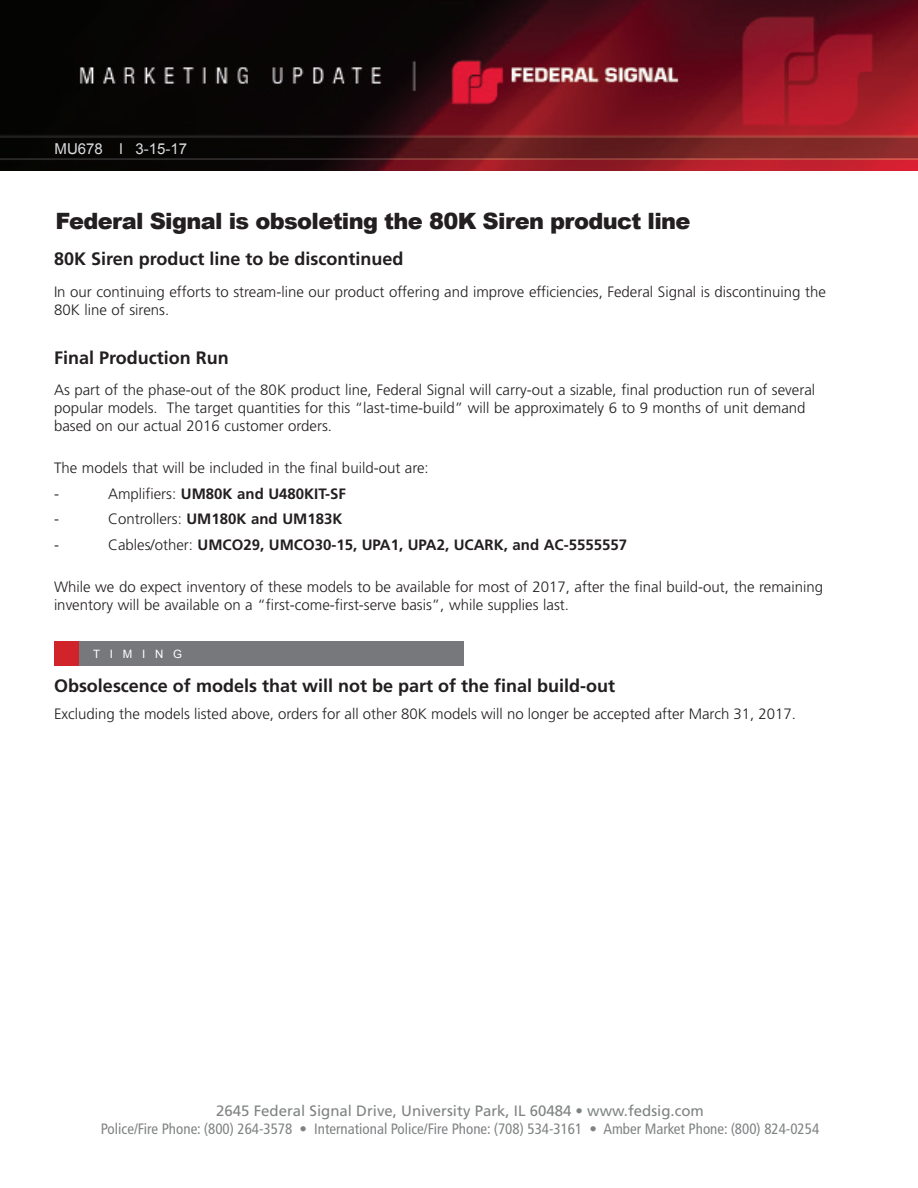
<style>
.page{position:relative;width:918px;height:1188px;background:#fff}
.page>*{position:absolute;margin:0;border:0;box-sizing:border-box;transform-origin:0 0}
.t1{font:900 22.5px "Arial";letter-spacing:-.03em;color:#231f20}
.t2{font:700 18px "Frutiger";color:#231f20}
.t3{font:300 15px/18px "Frutiger";color:#231f20}
.t4{font:700 15px "Frutiger";color:#231f20}
.t5{font:condensed 15px "Frutiger";color:#808384}
.t6{font:15px "Frutiger";color:#808384}
.t7{font:15px "Arial";color:#dcdddf}
.t8{font:11.55px "Arial";letter-spacing:.85em;color:#fff}
.s1{font-weight:300}
</style>
<div class="page">
<img style="left:0;top:0;width:918px;height:171px">
<div style="left:54px;top:642px;width:26px;height:24px;background:#d1232a"></div>
<div style="left:79px;top:642px;width:384px;height:24px;background:#76787b"></div>
<p class="t7" style="left:55px;top:139px;width:134px">MU678 l 3-15-17</p>
<h1 class="t1" style="left:56px;top:205px;width:637px">Federal Signal is obsoleting the 80K Siren product line</h1>
<p class="t2" style="left:54px;top:248px;width:351px">80K Siren product line to be discontinued</p>
<p class="t3" style="left:54px;top:283px;width:773px">In our continuing efforts to stream-line our product offering and improve efficiencies, Federal Signal is discontinuing the<br>80K line of sirens.</p>
<p class="t2" style="left:54px;top:347px;width:176px">Final Production Run</p>
<p class="t3" style="left:54px;top:381px;width:763px">As part of the phase-out of the 80K product line, Federal Signal will carry-out a sizable, final production run of several popular models. The target quantities for this “last-time-build” will be approximately 6 to 9 months of unit demand based on our actual 2016 customer orders.</p>
<p class="t3" style="left:54px;top:456px;width:376px;line-height:25.5px">The models that will be included in the final build-out are: -</p>
<p class="t4" style="left:108px;top:485px;width:239px"><span class="s1">Amplifiers:</span> UM80K and U480KIT-SF</p>
<p class="t3" style="left:54px;top:510px;width:6px">-</p>
<p class="t4" style="left:108px;top:510px;width:236px"><span class="s1">Controllers:</span> UM180K and UM183K</p>
<p class="t3" style="left:54px;top:536px;width:6px">-</p>
<p class="t4" style="left:108px;top:536px;width:521px"><span class="s1">Cables/other:</span> UMCO29, UMCO30-15, UPA1, UPA2, UCARK, and AC-5555557</p>
<p class="t3" style="left:54px;top:578px;width:771px">While we do expect inventory of these models to be available for most of 2017, after the final build-out, the remaining inventory will be available on a “first-come-first-serve basis”, while supplies last.</p>
<p class="t8" style="left:93px;top:646px;width:90px">TIMING</p>
<p class="t2" style="left:54px;top:675px;width:563px">Obsolescence of models that will not be part of the final build-out</p>
<p class="t3" style="left:54px;top:705px;width:744px">Excluding the models listed above, orders for all other 80K models will no longer be accepted after March 31, 2017.</p>
<p class="t6" style="left:216px;top:1102px;width:489px">2645 Federal Signal Drive, University Park, IL 60484 • www.fedsig.com</p>
<p class="t5" style="left:101px;top:1120px;width:720px">Police/Fire Phone: (800) 264-3578 • International Police/Fire Phone: (708) 534-3161 • Amber Market Phone: (800) 824-0254</p>
</div>
